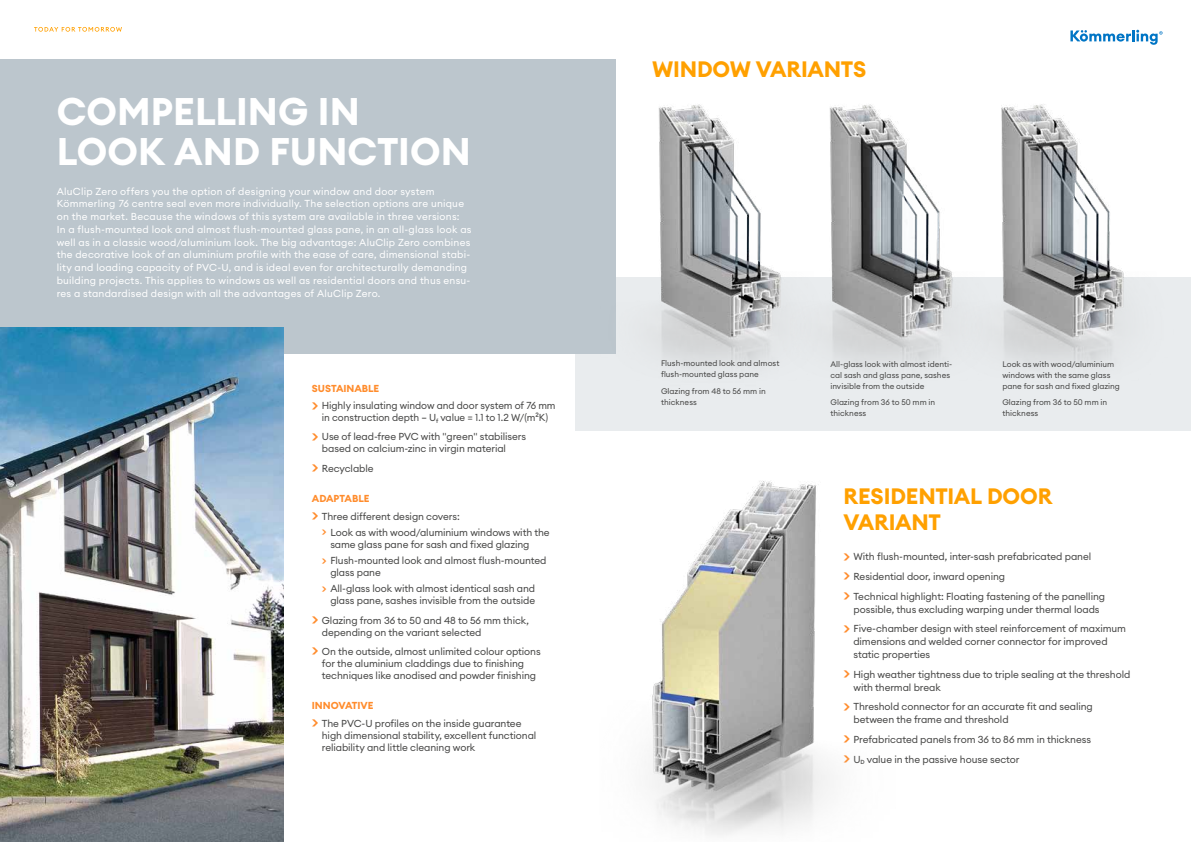
<style>
.page{position:relative;width:1191px;height:842px;background:#fff}
.page>*{position:absolute;margin:0;border:0;box-sizing:border-box;transform-origin:0 0}
.t1{font:700 38px/40px "Euclid Circular A";color:#fff}
.t2{font:700 22px/26.4px "Euclid Circular A";letter-spacing:-.01em;color:#ffa000}
.t3{font:10px/12px "Euclid Circular A";letter-spacing:-.01em;color:#474746}
.t4{font:10px/12.8px "Euclid Circular A";letter-spacing:.02em;color:#fff}
.t5{font:8px/11px "Euclid Circular A";color:#474746}
.s1{font-weight:700;color:#ff8c2c}
.s2{font-weight:600;font-size:14px;color:#ff8c2c}
.s3{font-weight:600;color:#ff8c2c}
</style>
<div class="page">
<div style="left:575px;top:278px;width:616px;height:153px;background:#e9ecee"></div>
<div style="left:0;top:60px;width:615px;height:294px;background:#bcc6cd"></div>
<img style="left:615px;top:70px;width:116px;height:297px">
<img style="left:0;top:327px;width:283px;height:515px">
<img style="left:650px;top:481px;width:180px;height:354px">
<img style="left:1049px;top:114px;width:142px;height:252px">
<img style="left:731px;top:104px;width:318px;height:263px">
<svg style="left:34px;top:27px;width:88px;height:5px"></svg>
<svg style="left:1070px;top:30px;width:92px;height:15px"></svg>
<h1 class="t1" style="left:57px;top:92px;width:415px">COMPELLING IN<br>LOOK AND FUNCTION</h1>
<p class="t4" style="left:57px;top:185px;width:416px">AluClip Zero offers you the option of designing your window and door system Kömmerling 76 centre seal even more individually. The selection options are unique on the market. Because the windows of this system are available in three versions:<br>In a flush-mounted look and almost flush-mounted glass pane, in an all-glass look as well as in a classic wood/aluminium look. The big advantage: AluClip Zero combines the decorative look of an aluminium profile with the ease of care, dimensional stabi&shy;lity and loading capacity of PVC-U, and is ideal even for architecturally demanding building projects. This applies to windows as well as residential doors and thus ensu&shy;res a standardised design with all the advantages of AluClip Zero.</p>
<p class="t3" style="left:312px;top:379px;width:245px;line-height:17.7px"><span class="s1">SUSTAINABLE<br></span><span class="s2">&gt;</span> Highly insulating window and door system of 76 mm</p>
<p class="t3" style="left:312px;top:408px;width:238px;line-height:19.1px;text-indent:10px">in construction depth – U<sub>f</sub> value = 1.1 to 1.2 W/(m²K) <span class="s2">&gt;</span> Use of lead-free PVC with "green" stabilisers</p>
<p class="t3" style="left:312px;top:439px;width:196px;line-height:19.1px;text-indent:10px">based on calcium-zinc in virgin material <span class="s2">&gt;</span> Recyclable</p>
<p class="t3" style="left:312px;top:489px;width:149px;line-height:17.7px"><span class="s1">ADAPTABLE<br></span><span class="s2">&gt;</span> Three different design covers:</p>
<p class="t3" style="left:330px;top:526px;width:221px;text-indent:-8px"><span class="s3">&gt;</span> Look as with wood/aluminium windows with the same glass pane for sash and fixed glazing</p>
<p class="t3" style="left:330px;top:554px;width:218px;text-indent:-8px"><span class="s3">&gt;</span> Flush-mounted look and almost flush-mounted glass pane</p>
<p class="t3" style="left:322px;top:583px;width:215px;text-align:right"><span class="s3">&gt;</span> All-glass look with almost identical sash and glass pane, sashes invisible from the outside</p>
<p class="t3" style="left:322px;top:614px;width:209px;text-indent:-10px"><span class="s2">&gt;</span> Glazing from 36 to 50 and 48 to 56 mm thick, depending on the variant selected</p>
<p class="t3" style="left:322px;top:645px;width:220px;text-indent:-10px"><span class="s2">&gt;</span> On the outside, almost unlimited colour options for the aluminium claddings due to finishing techniques like anodised and powder finishing</p>
<p class="t3" style="left:312px;top:696px;width:211px;line-height:17.7px"><span class="s1">INNOVATIVE<br></span><span class="s2">&gt;</span> The PVC-U profiles on the inside guarantee</p>
<p class="t3" style="left:322px;top:729px;width:216px">high dimensional stability, excellent functional reliability and little cleaning work</p>
<h2 class="t2" style="left:652px;top:57px;width:215px">WINDOW VARIANTS</h2>
<p class="t5" style="left:661px;top:358px;width:120px">Flush-mounted look and almost flush-mounted glass pane</p>
<p class="t5" style="left:661px;top:386px;width:106px">Glazing from 48 to 56 mm in thickness</p>
<p class="t5" style="left:830px;top:358px;width:123px">All-glass look with almost identi&shy;cal sash and glass pane, sashes invisible from the outside</p>
<p class="t5" style="left:830px;top:397px;width:106px">Glazing from 36 to 50 mm in thickness</p>
<p class="t5" style="left:1002px;top:358px;width:119px">Look as with wood/aluminium windows with the same glass pane for sash and fixed glazing</p>
<p class="t5" style="left:1002px;top:397px;width:106px">Glazing from 36 to 50 mm in thickness</p>
<h2 class="t2" style="left:843px;top:483px;width:210px">RESIDENTIAL DOOR<br>VARIANT</h2>
<p class="t3" style="left:843px;top:546px;width:263px;line-height:19.8px"><span class="s2">&gt;</span> With flush-mounted, inter-sash prefabricated panel<br><span class="s2">&gt;</span> Residential door, inward opening<br><span class="s2">&gt;</span> Technical highlight: Floating fastening of the panelling</p>
<p class="t3" style="left:843px;top:599px;width:284px;line-height:19.8px;text-indent:10px">possible, thus excluding warping under thermal loads<br><span class="s2">&gt;</span> Five-chamber design with steel reinforcement of maximum</p>
<p class="t3" style="left:853px;top:635px;width:256px;line-height:12.8px">dimensions and welded corner connector for improved static properties</p>
<p class="t3" style="left:853px;top:668px;width:278px;line-height:12.8px;text-indent:-10px"><span class="s2">&gt;</span> High weather tightness due to triple sealing at the threshold with thermal break</p>
<p class="t3" style="left:853px;top:700px;width:241px;line-height:12.8px;text-indent:-10px"><span class="s2">&gt;</span> Threshold connector for an accurate fit and sealing between the frame and threshold</p>
<p class="t3" style="left:843px;top:729px;width:249px;line-height:19.8px"><span class="s2">&gt;</span> Prefabricated panels from 36 to 86 mm in thickness <span class="s2">&gt;</span> U<sub>D</sub> value in the passive house sector</p>
</div>
